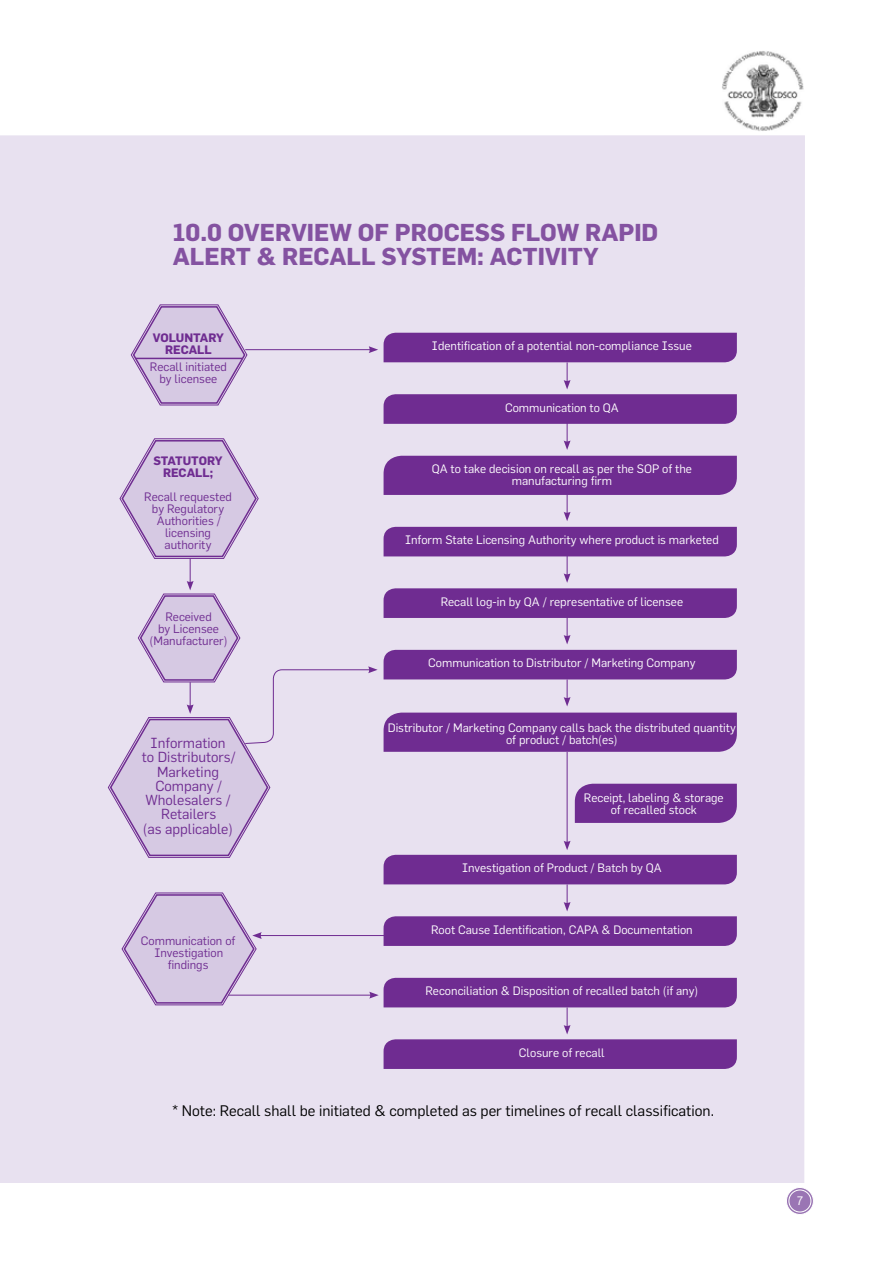
<style>
.page{position:relative;width:886px;height:1264px;background:#fff}
.page>*{position:absolute;margin:0;border:0;box-sizing:border-box;transform-origin:0 0}
.t1{font:700 24px/24px "Flama";color:#8452a1}
.t2{font:15px "Flama";color:#000}
.t3{font:14.25px/14.2px "Flama";color:#6f2c91;text-align:center}
.t4{font:12px/12px "Flama";color:#fff;text-align:center}
.t5{font:12px/12px "Flama";color:#6f2c91;text-align:center}
.t6{font:700 12px "Flama";color:#6f2c91}
</style>
<div class="page">
<div style="left:0;top:135px;width:805px;height:1048px;background:#e8e1f0"></div>
<svg style="left:786px;top:1187px;width:27px;height:27px"></svg>
<div style="left:783px;top:1184px;width:33px;height:33px;border:1px solid #fff;border-radius:50%"></div>
<div style="left:786px;top:1187px;width:28px;height:28px;border:1px solid #fff;border-radius:50%"></div>
<div style="left:788px;top:1189px;width:23px;height:23px;border:1px solid #fff;border-radius:50%"></div>
<img style="left:722px;top:51px;width:82px;height:80px">
<svg style="left:108px;top:304px;width:629px;height:765px;background:#c4acd4"></svg>
<h1 class="t1" style="left:173px;top:220px;width:484px">10.0 OVERVIEW OF PROCESS FLOW RAPID<br>ALERT &amp; RECALL SYSTEM: ACTIVITY</h1>
<p class="t6" style="left:153px;top:331px;width:17px">VOLUNTAR</p>
<p class="t6" style="left:216px;top:331px;width:9px">Y</p>
<p class="t6" style="left:165px;top:343px;width:33px">RECALL</p>
<p class="t5" style="left:150px;top:360px;width:79px">Recall initiated by licensee</p>
<p class="t6" style="left:153px;top:454px;width:9px">STATUTOR</p>
<p class="t6" style="left:215px;top:454px;width:9px">Y</p>
<p class="t6" style="left:163px;top:466px;width:33px">RECALL</p>
<p class="t6" style="left:210px;top:466px;width:5px">;</p>
<p class="t5" style="left:144px;top:491px;width:89px">Recall requested by Regulatory<br>Authorities / licensing authority</p>
<p class="t5" style="left:150px;top:610px;width:79px">Received<br>by Licensee (Manufacturer)</p>
<p class="t3" style="left:142px;top:735px;width:95px">Information<br>to Distributors/<br>Marketing<br>Company /<br>Wholesalers /<br>Retailers<br>(as applicable)</p>
<p class="t5" style="left:141px;top:934px;width:96px">Communication of<br>Investigation findings</p>
<p class="t4" style="left:432px;top:340px;width:261px">Identification of a potential non-compliance Issue</p>
<p class="t4" style="left:505px;top:401px;width:115px">Communication to QA</p>
<p class="t4" style="left:432px;top:463px;width:262px">QA to take decision on recall as per the SOP of the manufacturing firm</p>
<p class="t4" style="left:405px;top:534px;width:315px">Inform State Licensing Authority where product is marketed</p>
<p class="t4" style="left:441px;top:595px;width:244px">Recall log-in by QA / representative of licensee</p>
<p class="t4" style="left:428px;top:657px;width:269px">Communication to Distributor / Marketing Company</p>
<p class="t4" style="left:388px;top:721px;width:350px">Distributor / Marketing Company calls back the distributed quantity of product / batch(es)</p>
<p class="t4" style="left:584px;top:791px;width:141px">Receipt, labeling &amp; storage of recalled stock</p>
<p class="t4" style="left:462px;top:862px;width:201px">Investigation of Product / Batch by QA</p>
<p class="t4" style="left:431px;top:923px;width:263px">Root Cause Identification, CAPA &amp; Documentation</p>
<p class="t4" style="left:425px;top:985px;width:274px">Reconciliation &amp; Disposition of recalled batch (if any)</p>
<p class="t4" style="left:519px;top:1046px;width:87px">Closure of recall</p>
<p class="t2" style="left:172px;top:1102px;width:543px">* Note: Recall shall be initiated &amp; completed as per timelines of recall classification.</p>
<p class="t4" style="left:796px;top:1194px;width:8px">7</p>
</div>
